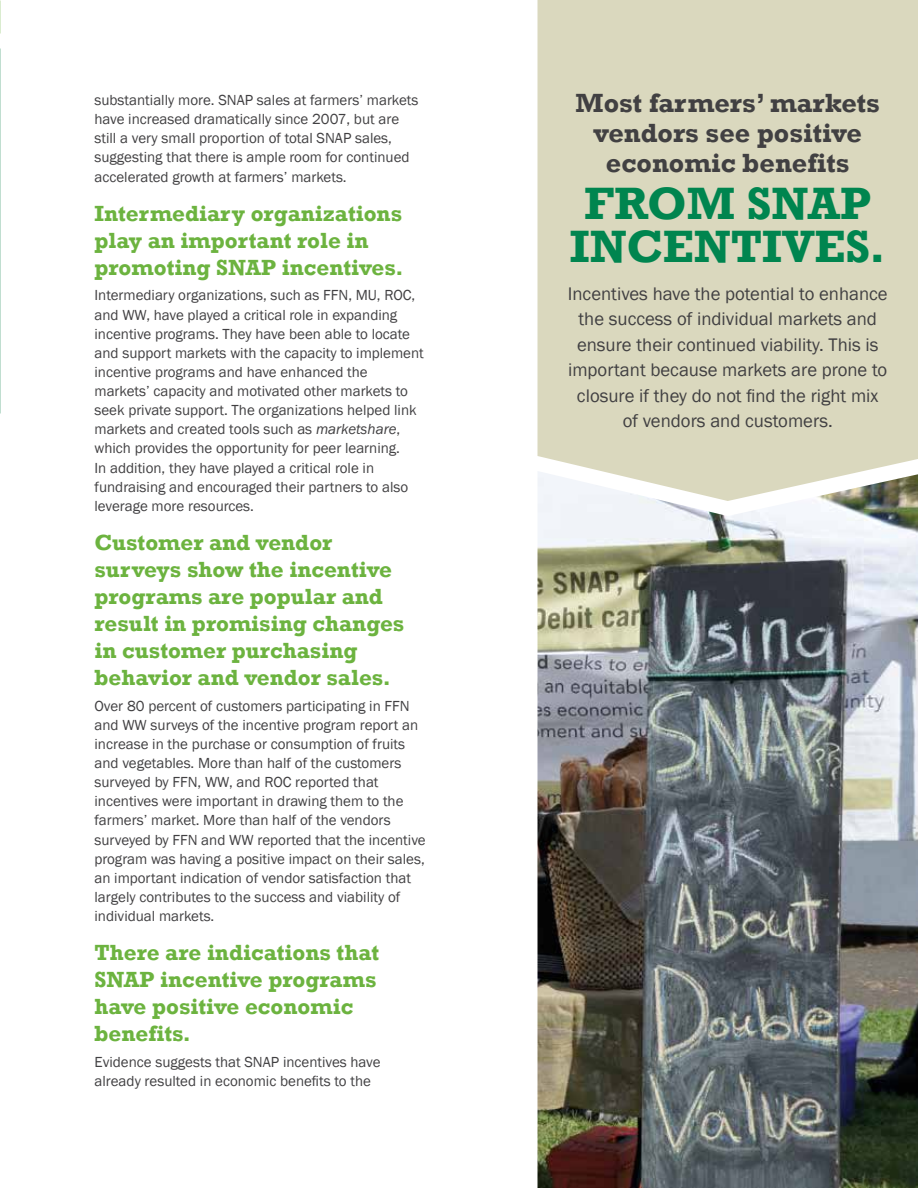
<style>
.page{position:relative;width:918px;height:1188px;background:#fff}
.page>*{position:absolute;margin:0;border:0;box-sizing:border-box;transform-origin:0 0}
.t1{font:700 46.5px/43.5px "Rockwell";color:#00854f}
.t2{font:700 27px/30px "Rockwell";color:#414042;text-align:center}
.t3{font:700 22.5px/27px "Rockwell";color:#6cb33f}
.t4{font:18.75px/25.5px "Franklin Gothic";color:#414042;text-align:center}
.t5{font:15px/19.2px "Franklin Gothic";color:#414042}
.s1{font-style:italic}
</style>
<div class="page">
<div style="left:537px;top:0;width:381px;height:471px;background:#dad8be"></div>
<img style="left:537px;top:471px;width:381px;height:717px">
<p class="t5" style="left:94px;top:91px;width:325px">substantially more. SNAP sales at farmers’ markets have increased dramatically since 2007, but are still a very small proportion of total SNAP sales, suggesting that there is ample room for continued accelerated growth at farmers’ markets.</p>
<h3 class="t3" style="left:94px;top:199px;width:309px">Intermediary organizations play an important role in promoting SNA</h3>
<h3 class="t3" style="left:261px;top:253px;width:144px">P incentives.</h3>
<p class="t5" style="left:94px;top:286px;width:331px">Intermediary organizations, such as FFN, MU, ROC, and WW, have played a critical role in expanding incentive programs. They have been able to locate and support markets with the capacity to implement incentive programs and have enhanced the markets’ capacity and motivated other markets to seek private support. The organizations helped link markets and created tools such as <span class="s1">marketshare</span>, which provides the opportunity for peer learning.<br>In addition, they have played a critical role in fundraising and encouraged their partners to also leverage more resources.</p>
<h3 class="t3" style="left:94px;top:529px;width:311px">Customer and vendor surveys show the incentive programs are popular and result in promising changes in customer purchasing behavior and vendor sales.</h3>
<p class="t5" style="left:94px;top:696px;width:333px">Over 80 percent of customers participating in FFN and WW surveys of the incentive program report an increase in the purchase or consumption of fruits and vegetables. More than half of the customers surveyed by FFN, WW, and ROC reported that incentives were important in drawing them to the farmers’ market. More than half of the vendors surveyed by FFN and WW reported that the incentive program was having a positive impact on their sales, an important indication of vendor satisfaction that largely contributes to the success and viability of individual markets.</p>
<h3 class="t3" style="left:94px;top:939px;width:286px">There are indications that<br>SNA</h3>
<h3 class="t3" style="left:94px;top:966px;width:284px;text-indent:45px">P incentive programs have positive economic benefits.</h3>
<p class="t5" style="left:94px;top:1053px;width:288px">Evidence suggests that SNAP incentives have already resulted in economic benefits to the</p>
<h2 class="t2" style="left:576px;top:88px;width:306px">Most farmers’ markets vendors see positive economic benefits</h2>
<h1 class="t1" style="left:584px;top:182px;width:195px">from SNA</h1>
<h1 class="t1" style="left:570px;top:182px;width:317px;text-indent:270px">P incentives.</h1>
<p class="t4" style="left:568px;top:281px;width:321px">Incentives have the potential to enhance the success of individual markets and ensure their continued viability. This is important because markets are prone to closure if they do not find the right mix of vendors and customers.</p>
</div>
